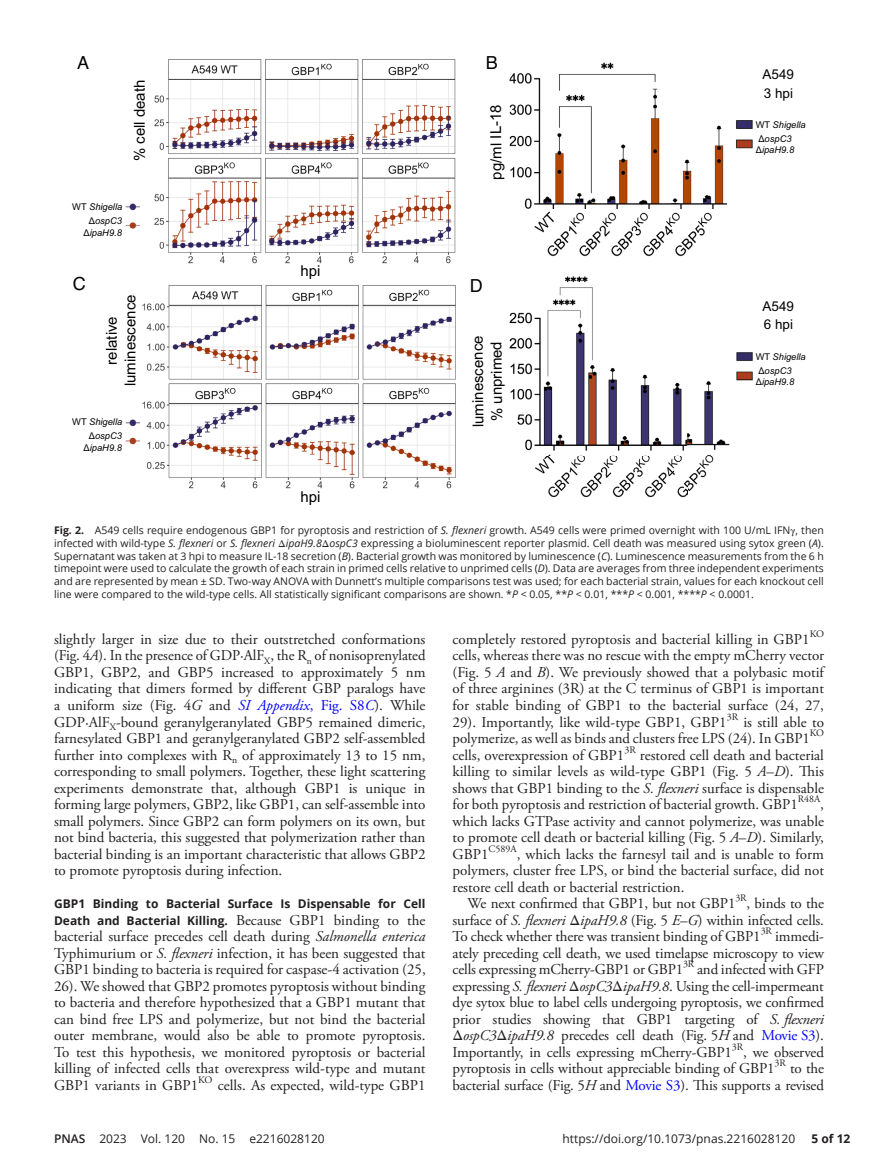
<style>
.page{position:relative;width:878px;height:1175px;background:#fff}
.page>*{position:absolute;margin:0;border:0;box-sizing:border-box;transform-origin:0 0}
.t1{font:18px "Helvetica";color:#000}
.t2{font:15px/16.5px "Adobe Garamond Pro";color:#231f20;text-align:justify}
.t3{font:15px/18.8px "Arial";color:#000;text-align:center}
.t4{font:13.5px "Arial";color:#000}
.t5{font:700 12px/16.5px "Open Sans";color:#231f20}
.t6{font:12px "Open Sans";color:#231f20}
.t7{font:10.5px/12.8px "Open Sans";color:#231f20;text-align:justify}
.t8{font:10.05px "Adobe Garamond Pro";color:#231f20}
.t9{font:italic 9.3px/14px "Arial";color:#000;text-align:right}
.s1{font-style:normal}
.s2{font-weight:700}
.s3{font-style:italic}
.s4{font-family:"STIX"}
.s5{font-style:italic;color:#00f}
.s6{color:#00f}
.s7{font-family:"Adobe Garamond Pro";font-weight:400;font-size:15px}
.s8{font-weight:600}
</style>
<div class="page">
<img style="left:509px;top:62px;width:219px;height:195px">
<img style="left:142px;top:285px;width:314px;height:204px">
<img style="left:154px;top:59px;width:302px;height:205px">
<img style="left:125px;top:203px;width:15px;height:8px">
<img style="left:125px;top:222px;width:15px;height:7px">
<img style="left:125px;top:419px;width:15px;height:8px">
<img style="left:125px;top:437px;width:15px;height:8px">
<img style="left:509px;top:276px;width:221px;height:222px">
<img style="left:736px;top:352px;width:17px;height:29px">
<img style="left:736px;top:120px;width:17px;height:29px">
<p class="t1" style="left:77px;top:49px;width:14px">A</p>
<p class="t1" style="left:485px;top:49px;width:14px">B</p>
<p class="t3" style="left:130px;top:161px;width:83px;rotate:-90deg">% cell death</p>
<p class="t9" style="left:72px;top:200px;width:51px"><span class="s1">WT</span> Shigella<br><span class="s1">Δ</span>ospC3</p>
<p class="t9" style="left:84px;top:225px;width:40px"><span class="s1">Δ</span>ipaH9.8</p>
<p class="t1" style="left:73px;top:270px;width:14px">C</p>
<p class="t3" style="left:102px;top:386px;width:93px;rotate:-90deg">relative luminescence</p>
<p class="t9" style="left:72px;top:415px;width:51px"><span class="s1">WT</span> Shigella<br><span class="s1">Δ</span>ospC3</p>
<p class="t9" style="left:84px;top:441px;width:40px"><span class="s1">Δ</span>ipaH9.8</p>
<p class="t3" style="left:300px;top:262px;width:22px">hpi</p>
<p class="t3" style="left:300px;top:487px;width:22px">hpi</p>
<p class="t3" style="left:486px;top:179px;width:77px;rotate:-90deg">m/ gp 81-LI l</p>
<p class="t1" style="left:470px;top:272px;width:14px">D</p>
<p class="t3" style="left:468px;top:427px;width:93px;rotate:-90deg">mu l ecnecsen i % mi r pnu de</p>
<p class="t4" style="left:762px;top:65px;width:33px">A549</p>
<p class="t4" style="left:763px;top:83px;width:31px">3 hpi</p>
<p class="t9" style="left:755px;top:118px;width:51px;text-align:left"><span class="s1">WT</span> Shigella<br><span class="s1">Δ</span>ospC3</p>
<p class="t9" style="left:755px;top:143px;width:40px"><span class="s1">Δ</span>ipaH9.8</p>
<p class="t4" style="left:762px;top:297px;width:33px">A549</p>
<p class="t4" style="left:763px;top:315px;width:31px">6 hpi</p>
<p class="t9" style="left:755px;top:349px;width:51px;text-align:left"><span class="s1">WT</span> Shigella<br><span class="s1">Δ</span>ospC3</p>
<p class="t9" style="left:755px;top:375px;width:40px"><span class="s1">Δ</span>ipaH9.8</p>
<p class="t7" style="left:54px;top:523px;width:771px"><span class="s2">Fig. 2.</span> A549 cells require endogenous GBP1 for pyroptosis and restriction of <span class="s3">S. flexneri</span> growth. A549 cells were primed overnight with 100 U/mL IFN<span class="s4">γ</span>, then infected with wild-type <span class="s3">S. flexneri</span> or <span class="s3">S. flexneri</span> <span class="s4">Δ</span><span class="s3">ipaH9.8</span><span class="s4">Δ</span><span class="s3">ospC3</span> expressing a bioluminescent reporter plasmid. Cell death was measured using sytox green (<span class="s3">A</span>).<br>Supernatant was taken at 3 hpi to measure IL-18 secretion (<span class="s3">B</span>). Bacterial growth was monitored by luminescence (<span class="s3">C</span>). Luminescence measurements from the 6 h timepoint were used to calculate the growth of each strain in primed cells relative to unprimed cells (<span class="s3">D</span>). Data are averages from three independent experiments and are represented by mean ± SD. Two-way ANOVA with Dunnett’s multiple comparisons test was used; for each bacterial strain, values for each knockout cell line were compared to the wild-type cells. All statistically significant comparisons are shown. *<span class="s3">P</span> &lt; 0.05, **<span class="s3">P</span> &lt; 0.01, ***<span class="s3">P</span> &lt; 0.001, ****<span class="s3">P</span> &lt; 0.0001.</p>
<p class="t2" style="left:54px;top:631px;width:373px">slightly larger in size due to their outstretched conformations (Fig. 4<span class="s3">A</span>). In the presence of GDP·AlF<sub>X</sub>, the R<sub>n</sub> of nonisoprenylated GBP1, GBP2, and GBP5 increased to approximately 5 nm indicating that dimers formed by different GBP paralogs have a uniform size (Fig. 4<span class="s3">G</span> and <span class="s5">SI Appendix</span><span class="s6">, Fig. S8</span><span class="s5">C</span>). While GDP·AlF<sub>X</sub>-bound geranylgeranylated GBP5 remained dimeric, farnesylated GBP1 and geranylgeranylated GBP2 self-assembled further into complexes with R<sub>n</sub> of approximately 13 to 15 nm, corresponding to small polymers. Together, these light scattering experiments demonstrate that, although GBP1 is unique in forming large polymers, GBP2, like GBP1, can self-assemble into small polymers. Since GBP2 can form polymers on its own, but not bind bacteria, this suggested that polymerization rather than bacterial binding is an important characteristic that allows GBP2 to promote pyroptosis during infection.</p>
<p class="t5" style="left:54px;top:895px;width:373px">GBP1 Binding to Bacterial Surface Is Dispensable for Cell<br>Death and Bacterial Killing. <span class="s7">Because GBP1 binding to the</span></p>
<p class="t2" style="left:54px;top:928px;width:373px">bacterial surface precedes cell death during <span class="s3">Salmonella enterica </span>Typhimurium or <span class="s3">S. flexneri</span> infection, it has been suggested that GBP1 binding to bacteria is required for caspase-4 activation (25, 26). We showed that GBP2 promotes pyroptosis without binding to bacteria and therefore hypothesized that a GBP1 mutant that can bind free LPS and polymerize, but not bind the bacterial outer membrane, would also be able to promote pyroptosis.<br>To test this hypothesis, we monitored pyroptosis or bacterial killing of infected cells that overexpress wild-type and mutant GBP1 variants in GBP1</p>
<p class="t8" style="left:198px;top:1073px;width:16px">KO</p>
<p class="t2" style="left:218px;top:1077px;width:209px">cells. As expected, wild-type GBP1</p>
<p class="t2" style="left:452px;top:631px;width:358px">completely restored pyroptosis and bacterial killing in GBP1</p>
<p class="t8" style="left:809px;top:628px;width:16px">KO</p>
<p class="t2" style="left:452px;top:648px;width:373px">cells, whereas there was no rescue with the empty mCherry vector (Fig. 5 <span class="s3">A</span> and <span class="s3">B</span>). We previously showed that a polybasic motif of three arginines (3R) at the C terminus of GBP1 is important for stable binding of GBP1 to the bacterial surface (24, 27, 29). Importantly, like wild-type GBP1, GBP1</p>
<p class="t8" style="left:726px;top:710px;width:13px">3R</p>
<p class="t2" style="left:452px;top:714px;width:373px;text-indent:291px">is still able to polymerize, as well as binds and clusters free LPS (24). In GBP1</p>
<p class="t8" style="left:809px;top:727px;width:16px">KO</p>
<p class="t2" style="left:452px;top:747px;width:173px">cells, overexpression of GBP1</p>
<p class="t8" style="left:624px;top:743px;width:13px">3R</p>
<p class="t2" style="left:452px;top:747px;width:373px;text-indent:187px">restored cell death and bacterial killing to similar levels as wild-type GBP1 (Fig. 5 <span class="s3">A</span>–<span class="s3">D</span>). This shows that GBP1 binding to the <span class="s3">S. flexneri</span> surface is dispensable for both pyroptosis and restriction of bacterial growth. GBP1</p>
<p class="t8" style="left:797px;top:793px;width:24px">R48A</p>
<p class="t2" style="left:452px;top:796px;width:373px;text-indent:367px">, which lacks GTPase activity and cannot polymerize, was unable to promote cell death or bacterial killing (Fig. 5 <span class="s3">A</span>–<span class="s3">D</span>). Similarly, GBP1</p>
<p class="t8" style="left:488px;top:842px;width:30px">C589A</p>
<p class="t2" style="left:516px;top:846px;width:308px">, which lacks the farnesyl tail and is unable to form</p>
<p class="t2" style="left:452px;top:862px;width:373px">polymers, cluster free LPS, or bind the bacterial surface, did not</p>
<p class="t2" style="left:452px;top:879px;width:233px">restore cell death or bacterial restriction.</p>
<p class="t2" style="left:467px;top:895px;width:269px">We next confirmed that GBP1, but not GBP1</p>
<p class="t8" style="left:735px;top:892px;width:13px">3R</p>
<p class="t2" style="left:452px;top:895px;width:373px;text-indent:294px">, binds to the surface of <span class="s3">S. flexneri</span> <span class="s4">Δ</span><span class="s3">ipaH9.8</span> (Fig. 5 <span class="s3">E</span>–<span class="s3">G</span>) within infected cells.<br>To check whether there was transient binding of GBP1</p>
<p class="t8" style="left:760px;top:925px;width:13px">3R</p>
<p class="t2" style="left:452px;top:928px;width:373px;text-indent:322px">immedi&shy;ately preceding cell death, we used timelapse microscopy to view cells expressing mCherry-GBP1 or GBP1</p>
<p class="t8" style="left:682px;top:958px;width:13px">3R</p>
<p class="t2" style="left:452px;top:961px;width:373px;text-indent:244px">and infected with GFP expressing <span class="s3">S. flexneri</span> <span class="s4">Δ</span><span class="s3">ospC3</span><span class="s4">Δ</span><span class="s3">ipaH9.8</span>. Using the cell-impermeant dye sytox blue to label cells undergoing pyroptosis, we confirmed prior studies showing that GBP1 targeting of <span class="s3">S. flexneri </span><span class="s4">Δ</span><span class="s3">ospC3</span><span class="s4">Δ</span><span class="s3">ipaH9.8</span> precedes cell death (Fig. 5<span class="s3">H</span> and <span class="s6">Movie S3</span>).<br>Importantly, in cells expressing mCherry-GBP1</p>
<p class="t8" style="left:731px;top:1040px;width:13px">3R</p>
<p class="t2" style="left:452px;top:1044px;width:373px;text-indent:290px">, we observed pyroptosis in cells without appreciable binding of GBP1</p>
<p class="t8" style="left:774px;top:1057px;width:13px">3R</p>
<p class="t2" style="left:452px;top:1060px;width:373px;text-align:right">to the<br>bacterial surface (Fig. 5<span class="s3">H</span> and <span class="s6">Movie S3</span>). This supports a revised</p>
<p class="t6" style="left:54px;top:1130px;width:272px"><span class="s8">PNAS</span> 2023 Vol. 120 No. 15 e2216028120</p>
<p class="t6" style="left:562px;top:1130px;width:234px">https://doi.org/10.1073/pnas.2216028120</p>
<p class="t5" style="left:811px;top:1130px;width:40px">5 of 12</p>
</div>
